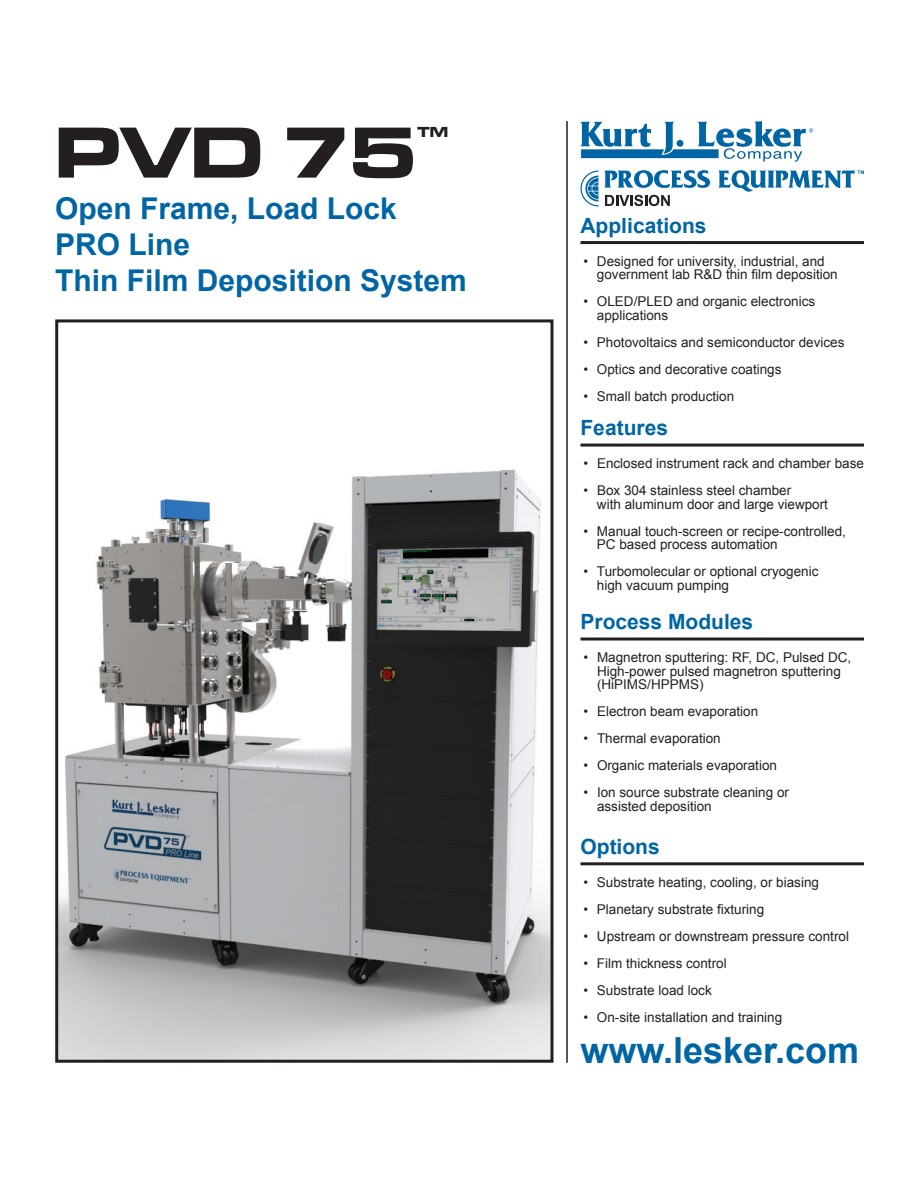
<style>
.page{position:relative;width:918px;height:1188px;background:#fff}
.page>*{position:absolute;margin:0;border:0;box-sizing:border-box;transform-origin:0 0}
.t1{font:75px "Microgramma D Bold Exte";color:#231f20}
.t2{font:700 36px "Arial";color:#0065a4}
.t3{font:700 30px/36px "Arial";color:#0065a4}
.t4{font:700 21px "Arial";color:#0065a4}
.t5{font:15px "Microgramma D Bold Exte";color:#231f20}
.t6{font:13.5px/13.5px "Arial";color:#231f20}
</style>
<div class="page">
<hr style="left:566px;top:121px;width:2px;height:942px;background:#231f20">
<img style="left:59px;top:469px;width:491px;height:590px">
<div style="left:55px;top:319px;width:499px;height:744px;border:3px solid #231f20"></div>
<hr style="left:580px;top:241px;width:284px;height:3px;background:#231f20">
<hr style="left:580px;top:444px;width:284px;height:3px;background:#231f20">
<svg style="left:580px;top:121px;width:233px;height:41px"></svg>
<hr style="left:580px;top:862px;width:284px;height:3px;background:#231f20">
<hr style="left:580px;top:638px;width:284px;height:3px;background:#231f20">
<svg style="left:604px;top:170px;width:106px;height:18px"></svg>
<svg style="left:718px;top:170px;width:146px;height:22px"></svg>
<svg style="left:605px;top:195px;width:65px;height:11px"></svg>
<svg style="left:580px;top:171px;width:18px;height:36px"></svg>
<h1 class="t1" style="left:55px;top:102px;width:364px">PVD 75</h1>
<p class="t5" style="left:418px;top:122px;width:32px">TM</p>
<h3 class="t3" style="left:55px;top:191px;width:413px">Open Frame, Load Lock<br>PRO Line<br>Thin Film Deposition System</h3>
<h3 class="t4" style="left:580px;top:212px;width:128px">Applications</h3>
<p class="t6" style="left:597px;top:255px;width:242px;text-indent:-14px">• Designed for university, industrial, and government lab R&amp;D thin film deposition</p>
<p class="t6" style="left:597px;top:295px;width:220px;text-indent:-14px">• OLED/PLED and organic electronics applications</p>
<p class="t6" style="left:583px;top:336px;width:263px">• Photovoltaics and semiconductor devices</p>
<p class="t6" style="left:583px;top:363px;width:200px">• Optics and decorative coatings</p>
<p class="t6" style="left:583px;top:390px;width:152px">• Small batch production</p>
<h3 class="t4" style="left:580px;top:414px;width:89px">Features</h3>
<p class="t6" style="left:584px;top:457px;width:282px">• Enclosed instrument rack and chamber base</p>
<p class="t6" style="left:597px;top:484px;width:233px;text-indent:-13px">• Box 304 stainless steel chamber<br>with aluminum door and large viewport</p>
<p class="t6" style="left:597px;top:525px;width:251px;text-indent:-13px">• Manual touch-screen or recipe-controlled,<br>PC based process automation</p>
<p class="t6" style="left:597px;top:565px;width:223px;text-indent:-14px">• Turbomolecular or optional cryogenic high vacuum pumping</p>
<h3 class="t4" style="left:580px;top:608px;width:174px">Process Modules</h3>
<p class="t6" style="left:597px;top:651px;width:256px;text-indent:-14px">• Magnetron sputtering: RF, DC, Pulsed DC,<br>High-power pulsed magnetron sputtering (HiPIMS/HPPMS)</p>
<p class="t6" style="left:584px;top:705px;width:176px">• Electron beam evaporation</p>
<p class="t6" style="left:584px;top:732px;width:139px">• Thermal evaporation</p>
<p class="t6" style="left:584px;top:759px;width:195px">• Organic materials evaporation</p>
<p class="t6" style="left:597px;top:786px;width:194px;text-indent:-14px">• Ion source substrate cleaning or assisted deposition</p>
<h3 class="t4" style="left:580px;top:833px;width:81px">Options</h3>
<p class="t6" style="left:583px;top:875px;width:237px">• Substrate heating, cooling, or biasing</p>
<p class="t6" style="left:583px;top:902px;width:182px">• Planetary substrate fixturing</p>
<p class="t6" style="left:583px;top:929px;width:267px">• Upstream or downstream pressure control</p>
<p class="t6" style="left:583px;top:956px;width:145px">• Film thickness control</p>
<p class="t6" style="left:583px;top:983px;width:130px">• Substrate load lock</p>
<p class="t6" style="left:583px;top:1010px;width:200px">• On-site installation and training</p>
<h2 class="t2" style="left:580px;top:1027px;width:280px">www.lesker.com</h2>
</div>
